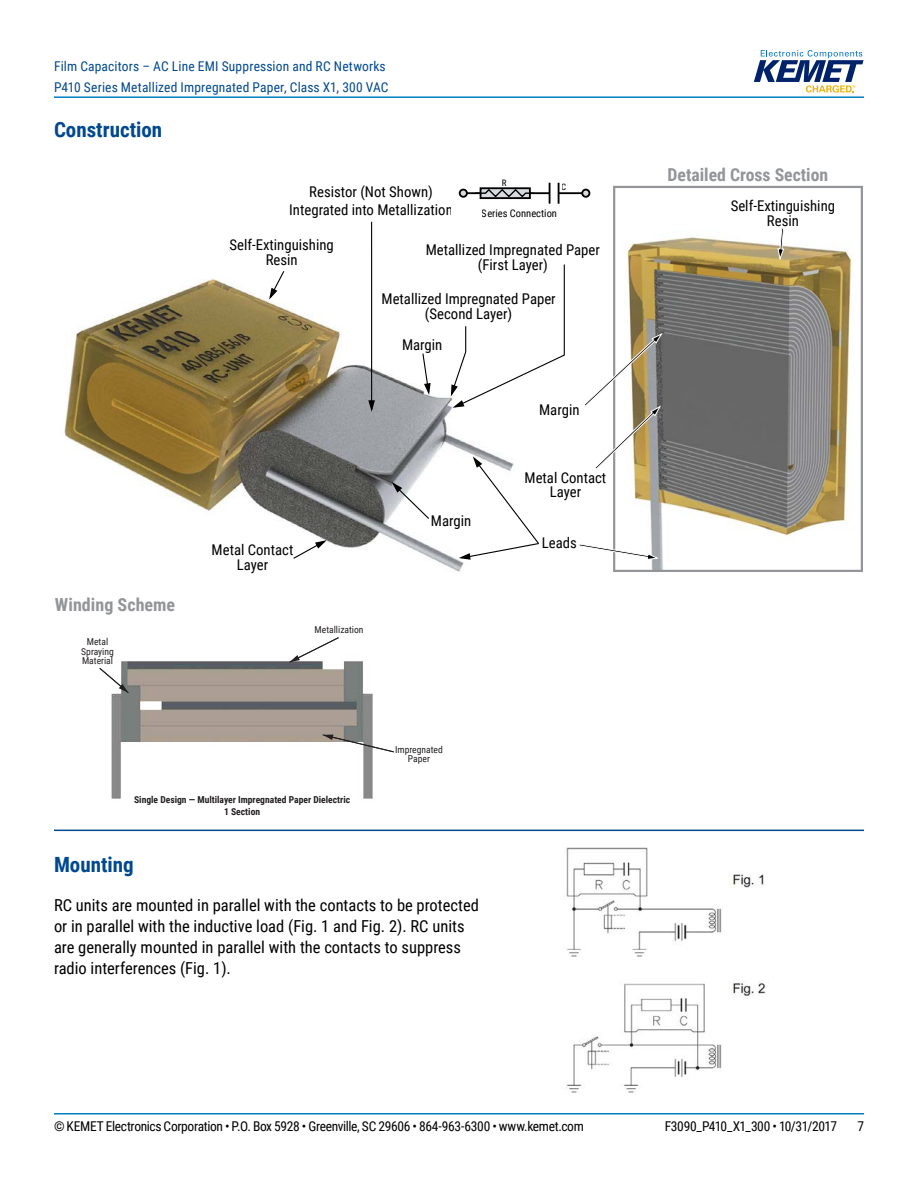
<style>
.page{position:relative;width:918px;height:1188px;background:#fff}
.page>*{position:absolute;margin:0;border:0;box-sizing:border-box;transform-origin:0 0}
.t1{font:700 21px "Roboto Condensed";color:#004990}
.t2{font:700 18px "Roboto Condensed";letter-spacing:.005em;color:#939598}
.t3{font:700 17.85px "Roboto Condensed";color:#939598}
.t4{font:16.5px/21px "Roboto Condensed";color:#000}
.t5{font:14.85px/14.9px "Roboto Condensed";color:#000;text-align:center}
.t6{font:13.5px "Roboto Condensed";letter-spacing:-.025em;color:#000}
.t7{font:13.5px/21px "Roboto Condensed";letter-spacing:.01em;color:#004990}
.t8{font:10.5px "Roboto Condensed";color:#000}
.t9{font:700 9.6px/12.5px "Roboto Condensed";color:#231f20;text-align:center}
.t10{font:9.6px/9.6px "Roboto Condensed";color:#231f20;text-align:center}
.t11{font:8.85px "Roboto Condensed";color:#000}
</style>
<div class="page">
<hr style="left:54px;top:1113px;width:810px;height:2px;background:#007dc3">
<hr style="left:54px;top:96px;width:810px;height:2px;background:#007dc3">
<svg style="left:754px;top:50px;width:110px;height:43px"></svg>
<hr style="left:54px;top:830px;width:810px;height:1px;background:#004990">
<img style="left:64px;top:221px;width:430px;height:351px">
<img style="left:626px;top:237px;width:226px;height:332px">
<div style="left:613px;top:186px;width:250px;height:386px;border:2px solid #939598"></div>
<svg style="left:268px;top:270px;width:17px;height:32px"></svg>
<svg style="left:777px;top:228px;width:8px;height:33px"></svg>
<svg style="left:292px;top:539px;width:37px;height:21px"></svg>
<svg style="left:585px;top:332px;width:78px;height:138px"></svg>
<svg style="left:579px;top:543px;width:81px;height:17px"></svg>
<svg style="left:456px;top:454px;width:83px;height:107px"></svg>
<svg style="left:450px;top:263px;width:115px;height:146px"></svg>
<svg style="left:422px;top:352px;width:9px;height:46px"></svg>
<svg style="left:390px;top:480px;width:40px;height:40px"></svg>
<hr style="left:371px;top:222px;width:1px;height:179px;background:#000">
<svg style="left:367px;top:399px;width:9px;height:16px"></svg>
<svg style="left:452px;top:182px;width:139px;height:45px"></svg>
<img style="left:54px;top:661px;width:395px;height:171px">
<svg style="left:98px;top:667px;width:31px;height:26px"></svg>
<svg style="left:289px;top:637px;width:51px;height:25px"></svg>
<svg style="left:323px;top:735px;width:72px;height:18px"></svg>
<img style="left:566px;top:847px;width:200px;height:246px">
<p class="t7" style="left:54px;top:57px;width:336px">Film Capacitors – AC Line EMI Suppression and RC Networks<br>P410 Series Metallized Impregnated Paper, Class X1, 300 VAC</p>
<h1 class="t1" style="left:54px;top:115px;width:110px">Construction</h1>
<p class="t5" style="left:289px;top:184px;width:165px;line-height:17.9px">Resistor (Not Shown)<br>Integrated into Metallization</p>
<p class="t11" style="left:502px;top:179px;width:6px">R</p>
<p class="t11" style="left:562px;top:183px;width:7px">C</p>
<p class="t8" style="left:482px;top:209px;width:77px">Series Connection</p>
<p class="t2" style="left:55px;top:592px;width:122px">Winding Scheme</p>
<p class="t10" style="left:81px;top:637px;width:34px">Metal<br>Spraying<br>Material</p>
<p class="t5" style="left:230px;top:239px;width:106px">Self-Extinguishing<br>Resin</p>
<p class="t5" style="left:426px;top:244px;width:176px">Metallized Impregnated Paper (First Layer)</p>
<p class="t5" style="left:382px;top:293px;width:176px">Metallized Impregnated Paper (Second Layer)</p>
<p class="t5" style="left:402px;top:338px;width:42px">Margin</p>
<p class="t5" style="left:539px;top:403px;width:42px">Margin</p>
<p class="t5" style="left:212px;top:544px;width:83px">Metal Contact<br>Layer</p>
<p class="t10" style="left:315px;top:626px;width:50px">Metallization</p>
<p class="t5" style="left:431px;top:514px;width:42px">Margin</p>
<p class="t5" style="left:525px;top:471px;width:83px">Metal Contact<br>Layer</p>
<p class="t5" style="left:542px;top:537px;width:37px">Leads</p>
<p class="t9" style="left:134px;top:794px;width:218px">Single Design — Multilayer Impregnated Paper Dielectric<br>1 Section</p>
<p class="t10" style="left:395px;top:745px;width:49px">Impregnated<br>Paper</p>
<h1 class="t1" style="left:54px;top:849px;width:81px">Mounting</h1>
<p class="t4" style="left:54px;top:895px;width:426px">RC units are mounted in parallel with the contacts to be protected or in parallel with the inductive load (Fig. 1 and Fig. 2). RC units are generally mounted in parallel with the contacts to suppress radio interferences (Fig. 1).</p>
<p class="t3" style="left:668px;top:167px;width:162px">Detailed Cross Section</p>
<p class="t5" style="left:731px;top:199px;width:106px">Self-Extinguishing<br>Resin</p>
<p class="t6" style="left:54px;top:1120px;width:531px">© KEMET Electronics Corporation • P.O. Box 5928 • Greenville, SC 29606 • 864-963-6300 • www.kemet.com</p>
<p class="t6" style="left:665px;top:1120px;width:174px">F3090_P410_X1_300 • 10/31/2017</p>
<p class="t6" style="left:857px;top:1120px;width:8px">7</p>
</div>
